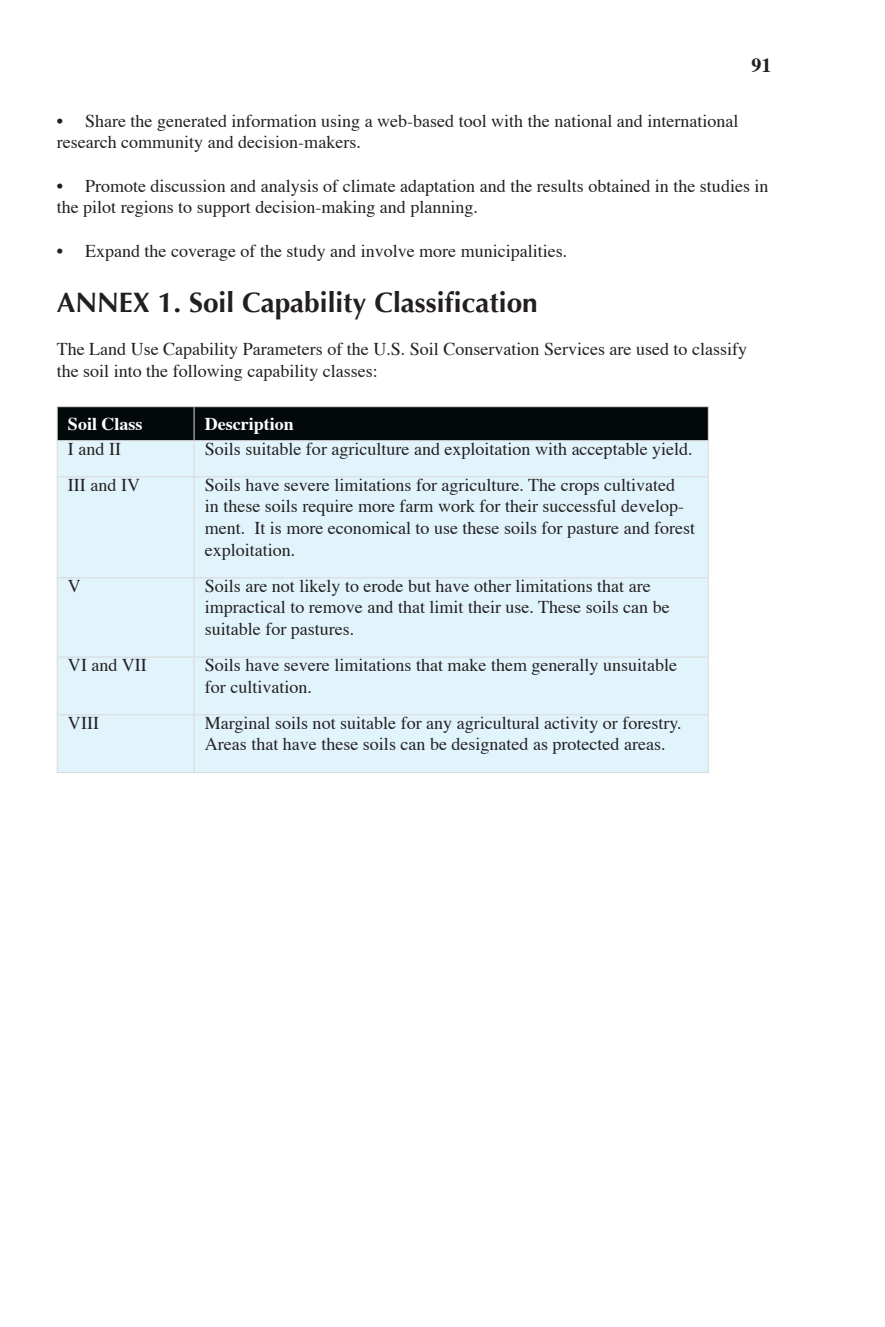
<style>
.page{position:relative;width:885px;height:1327px;background:#fff}
.page>*{position:absolute;margin:0;border:0;box-sizing:border-box;transform-origin:0 0}
.t1{font:700 28px "Optima";color:#231f20}
.t2{font:700 20px "Times";color:#231f20}
.t3{font:18px/21.6px "Times";color:#231f20}
.t4{font:700 18px "Times";color:#fff}
</style>
<div class="page">
<div style="left:58px;top:407px;width:649px;height:33px;background:#03090a"></div>
<div style="left:58px;top:441px;width:649px;height:331px;background:#e1f4fc"></div>
<hr style="left:57px;top:406px;width:137px;height:1px;background:#d9d9d8">
<hr style="left:57px;top:407px;width:1px;height:33px;background:#d9d9d8">
<hr style="left:194px;top:406px;width:514px;height:1px;background:#d9d9d8">
<hr style="left:193px;top:407px;width:1px;height:33px;background:#d9d9d8">
<hr style="left:707px;top:407px;width:1px;height:33px;background:#d9d9d8">
<hr style="left:57px;top:440px;width:137px;height:1px;background:#d9d9d8">
<hr style="left:57px;top:441px;width:1px;height:35px;background:#d9d9d8">
<hr style="left:194px;top:440px;width:514px;height:1px;background:#d9d9d8">
<hr style="left:193px;top:441px;width:1px;height:35px;background:#d9d9d8">
<hr style="left:707px;top:441px;width:1px;height:35px;background:#d9d9d8">
<hr style="left:57px;top:476px;width:137px;height:1px;background:#d9d9d8">
<hr style="left:57px;top:477px;width:1px;height:100px;background:#d9d9d8">
<hr style="left:194px;top:476px;width:514px;height:1px;background:#d9d9d8">
<hr style="left:193px;top:477px;width:1px;height:100px;background:#d9d9d8">
<hr style="left:707px;top:477px;width:1px;height:100px;background:#d9d9d8">
<hr style="left:57px;top:577px;width:137px;height:1px;background:#d9d9d8">
<hr style="left:57px;top:578px;width:1px;height:78px;background:#d9d9d8">
<hr style="left:194px;top:577px;width:514px;height:1px;background:#d9d9d8">
<hr style="left:193px;top:578px;width:1px;height:78px;background:#d9d9d8">
<hr style="left:707px;top:578px;width:1px;height:78px;background:#d9d9d8">
<hr style="left:57px;top:656px;width:137px;height:1px;background:#d9d9d8">
<hr style="left:57px;top:657px;width:1px;height:57px;background:#d9d9d8">
<hr style="left:194px;top:656px;width:514px;height:1px;background:#d9d9d8">
<hr style="left:193px;top:657px;width:1px;height:57px;background:#d9d9d8">
<hr style="left:707px;top:657px;width:1px;height:57px;background:#d9d9d8">
<hr style="left:57px;top:714px;width:137px;height:1px;background:#d9d9d8">
<hr style="left:57px;top:715px;width:1px;height:57px;background:#d9d9d8">
<hr style="left:194px;top:714px;width:514px;height:1px;background:#d9d9d8">
<hr style="left:193px;top:715px;width:1px;height:57px;background:#d9d9d8">
<hr style="left:707px;top:715px;width:1px;height:57px;background:#d9d9d8">
<hr style="left:57px;top:772px;width:137px;height:1px;background:#d9d9d8">
<hr style="left:194px;top:772px;width:514px;height:1px;background:#d9d9d8">
<p class="t2" style="left:751px;top:46px;width:21px">91</p>
<p class="t3" style="left:57px;top:108px;width:683px">• Share the generated information using a web-based tool with the national and international research community and decision-makers.</p>
<p class="t3" style="left:57px;top:173px;width:713px">• Promote discussion and analysis of climate adaptation and the results obtained in the studies in the pilot regions to support decision-making and planning.</p>
<p class="t3" style="left:57px;top:238px;width:512px">• Expand the coverage of the study and involve more municipalities.</p>
<h1 class="t1" style="left:57px;top:286px;width:482px">ANNEX 1. Soil Capability Classification</h1>
<p class="t3" style="left:57px;top:336px;width:691px">The Land Use Capability Parameters of the U.S. Soil Conservation Services are used to classify the soil into the following capability classes:</p>
<p class="t4" style="left:68px;top:407px;width:76px">Soil Class</p>
<p class="t4" style="left:205px;top:407px;width:90px">Description</p>
<p class="t3" style="left:68px;top:436px;width:54px">I and II</p>
<p class="t3" style="left:205px;top:436px;width:489px">Soils suitable for agriculture and exploitation with acceptable yield.</p>
<p class="t3" style="left:68px;top:472px;width:73px">III and IV</p>
<p class="t3" style="left:205px;top:472px;width:491px">Soils have severe limitations for agriculture. The crops cultivated<br>in these soils require more farm work for their successful develop&shy;ment. It is more economical to use these soils for pasture and forest exploitation.</p>
<p class="t3" style="left:68px;top:573px;width:14px">V</p>
<p class="t3" style="left:205px;top:573px;width:466px">Soils are not likely to erode but have other limitations that are impractical to remove and that limit their use. These soils can be suitable for pastures.</p>
<p class="t3" style="left:68px;top:653px;width:80px">VI and VII</p>
<p class="t3" style="left:205px;top:653px;width:473px">Soils have severe limitations that make them generally unsuitable for cultivation.</p>
<p class="t3" style="left:68px;top:710px;width:32px">VIII</p>
<p class="t3" style="left:205px;top:710px;width:478px">Marginal soils not suitable for any agricultural activity or forestry.<br>Areas that have these soils can be designated as protected areas.</p>
</div>
